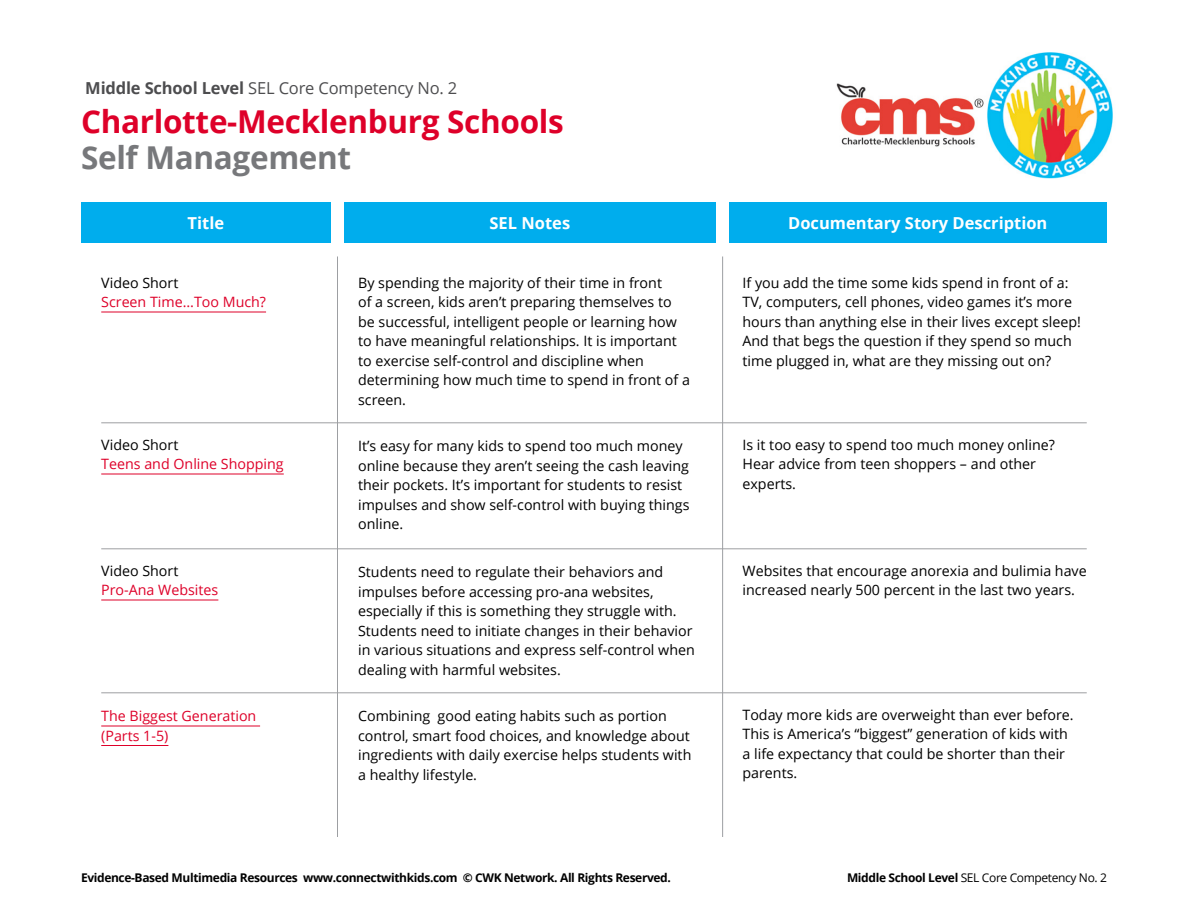
<style>
.page{position:relative;width:1188px;height:918px;background:#fff}
.page>*{position:absolute;margin:0;border:0;box-sizing:border-box;transform-origin:0 0}
.t1{font:700 31.5px "Open Sans";letter-spacing:-.01em;color:#de0029}
.t2{font:700 31.5px "Open Sans";letter-spacing:-.01em;color:#77787b}
.t3{font:700 16.5px "Open Sans";color:#fff}
.t4{font:16.5px "Open Sans";letter-spacing:-.01em;color:#4d4d4f}
.t5{font:14.25px/19.5px "Open Sans";color:#000}
.t6{font:14.25px/19.5px "Open Sans";color:#de0029}
.t7{font:700 12px "Open Sans";letter-spacing:-.03em;color:#000}
.t8{font:12px "Open Sans";letter-spacing:-.03em;color:#000}
.s1{font-weight:700}
</style>
<div class="page">
<div style="left:344px;top:202px;width:372px;height:41px;background:#00aded"></div>
<hr style="left:337px;top:256px;width:1px;height:581px;background:#9d9fa2">
<div style="left:81px;top:202px;width:250px;height:41px;background:#00aded"></div>
<div style="left:729px;top:202px;width:378px;height:41px;background:#00aded"></div>
<hr style="left:722px;top:256px;width:1px;height:581px;background:#9d9fa2">
<img style="left:836px;top:52px;width:277px;height:127px">
<hr style="left:101px;top:312px;width:165px;height:1px;background:#de0029">
<hr style="left:101px;top:474px;width:183px;height:1px;background:#de0029">
<hr style="left:101px;top:600px;width:117px;height:1px;background:#de0029">
<hr style="left:101px;top:726px;width:159px;height:1px;background:#de0029">
<hr style="left:101px;top:745px;width:67px;height:1px;background:#de0029">
<hr style="left:101px;top:423px;width:986px;height:1px;background:#9d9fa2">
<hr style="left:101px;top:549px;width:986px;height:1px;background:#9d9fa2">
<hr style="left:101px;top:693px;width:986px;height:1px;background:#9d9fa2">
<p class="t4" style="left:85px;top:76px;width:374px"><span class="s1">Middle School Level</span> SEL Core Competency No. 2</p>
<h1 class="t1" style="left:81px;top:99px;width:484px">Charlotte-Mecklenburg Schools</h1>
<h1 class="t2" style="left:81px;top:135px;width:272px">Self Management</h1>
<p class="t3" style="left:188px;top:211px;width:38px">Title</p>
<p class="t3" style="left:490px;top:211px;width:82px">SEL Notes</p>
<p class="t3" style="left:788px;top:211px;width:261px">Documentary Story Description</p>
<p class="t5" style="left:101px;top:273px;width:79px">Video Short</p>
<p class="t6" style="left:101px;top:292px;width:166px">Screen Time…Too Much?</p>
<p class="t5" style="left:101px;top:435px;width:79px">Video Short</p>
<p class="t6" style="left:101px;top:454px;width:184px">Teens and Online Shopping</p>
<p class="t5" style="left:101px;top:561px;width:79px">Video Short</p>
<p class="t6" style="left:101px;top:580px;width:119px">Pro-Ana Websites</p>
<p class="t6" style="left:101px;top:706px;width:157px">The Biggest Generation (Parts 1-5)</p>
<p class="t5" style="left:358px;top:273px;width:333px">By spending the majority of their time in front<br>of a screen, kids aren’t preparing themselves to be successful, intelligent people or learning how to have meaningful relationships. It is important to exercise self-control and discipline when determining how much time to spend in front of a screen.</p>
<p class="t5" style="left:358px;top:436px;width:333px">It’s easy for many kids to spend too much money online because they aren’t seeing the cash leaving their pockets. It’s important for students to resist impulses and show self-control with buying things online.</p>
<p class="t5" style="left:358px;top:562px;width:338px">Students need to regulate their behaviors and impulses before accessing pro-ana websites, especially if this is something they struggle with.<br>Students need to initiate changes in their behavior in various situations and express self-control when dealing with harmful websites.</p>
<p class="t5" style="left:358px;top:706px;width:335px">Combining good eating habits such as portion control, smart food choices, and knowledge about ingredients with daily exercise helps students with a healthy lifestyle.</p>
<p class="t5" style="left:742px;top:273px;width:340px">If you add the time some kids spend in front of a:<br>TV, computers, cell phones, video games it’s more hours than anything else in their lives except sleep!<br>And that begs the question if they spend so much time plugged in, what are they missing out on?</p>
<p class="t5" style="left:742px;top:435px;width:314px">Is it too easy to spend too much money online?<br>Hear advice from teen shoppers – and other experts.</p>
<p class="t5" style="left:742px;top:561px;width:346px">Websites that encourage anorexia and bulimia have increased nearly 500 percent in the last two years.</p>
<p class="t5" style="left:742px;top:705px;width:333px">Today more kids are overweight than ever before.<br>This is America’s “biggest” generation of kids with a life expectancy that could be shorter than their parents.</p>
<p class="t7" style="left:81px;top:869px;width:591px">Evidence-Based Multimedia Resources www.connectwithkids.com © CWK Network. All Rights Reserved.</p>
<p class="t8" style="left:847px;top:869px;width:262px"><span class="s1">Middle School Level</span> SEL Core Competency No. 2</p>
</div>
